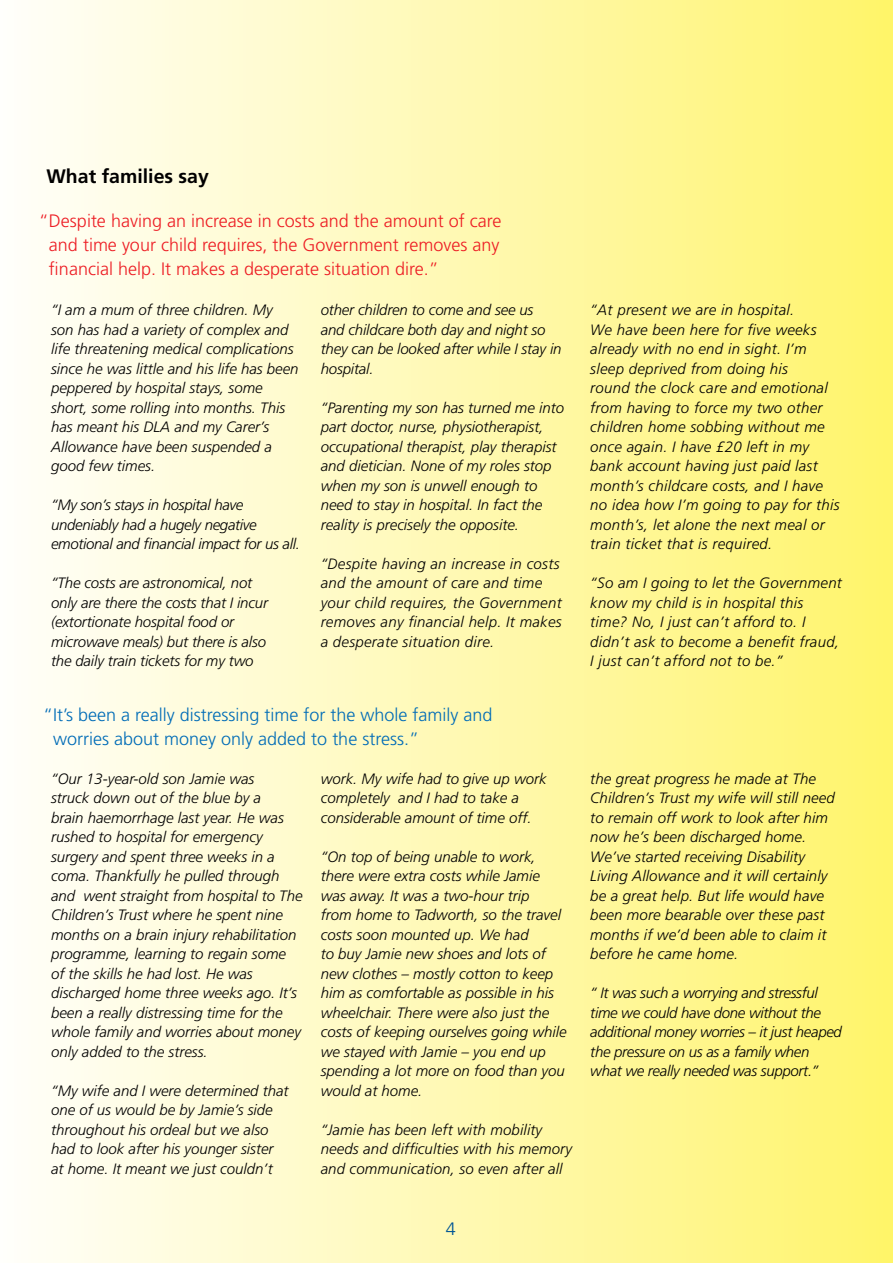
<style>
.page{position:relative;width:893px;height:1263px;background:#fff}
.page>*{position:absolute;margin:0;border:0;box-sizing:border-box;transform-origin:0 0}
.t1{font:700 19.5px "Frutiger";color:#000}
.t2{font:300 18px/24px "Frutiger";color:#ed1d24;text-align:justify}
.t3{font:300 18px/24px "Frutiger";color:#006cb7}
.t4{font:300 18px "Frutiger";color:#005695}
.t5{font:italic 300 15px/19.5px "Frutiger";color:#000}
.t6{font:italic 300 15px/19.5px "Frutiger";letter-spacing:.02em;color:#000}
.t7{font:italic 300 15px/19.5px "Frutiger";letter-spacing:-.02em;color:#000}
</style>
<div class="page">
<div style="left:0;top:0;width:893px;height:1263px;background:linear-gradient(to right,#fffefc,#fff46c)"></div>
<h1 class="t1" style="left:46px;top:165px;width:164px">What families say</h1>
<p class="t2" style="left:49px;top:209px;width:454px;text-indent:-10px">“ Despite having an increase in costs and the amount of care and time your child requires, the Government removes any financial help. It makes a desperate situation dire.”</p>
<p class="t5" style="left:51px;top:300px;width:249px">“I am a mum of three children. My son has had a variety of complex and life threatening medical complications since he was little and his life has been peppered by hospital stays, some short, some rolling into months. This has meant his DLA and my Carer’s<br>Allowance have been suspended a good few times.</p>
<p class="t7" style="left:51px;top:495px;width:250px">“My son’s stays in hospital have undeniably had a hugely negative emotional and financial impact for us all.</p>
<p class="t5" style="left:51px;top:573px;width:219px">“The costs are astronomical, not only are there the costs that I incur (extortionate hospital food or microwave meals) but there is also the daily train tickets for my two</p>
<p class="t5" style="left:321px;top:300px;width:242px">other children to come and see us<br>and childcare both day and night so they can be looked after while I stay in hospital.</p>
<p class="t5" style="left:321px;top:398px;width:245px">“Parenting my son has turned me into part doctor, nurse, physiotherapist, occupational therapist, play therapist and dietician. None of my roles stop when my son is unwell enough to need to stay in hospital. In fact the reality is precisely the opposite.</p>
<p class="t6" style="left:321px;top:554px;width:243px">“Despite having an increase in costs and the amount of care and time your child requires, the Government removes any financial help. It makes a desperate situation dire.</p>
<p class="t3" style="left:53px;top:703px;width:441px;text-indent:-10px">“ It’s been a really distressing time for the whole family and worries about money only added to the stress.”</p>
<p class="t5" style="left:51px;top:769px;width:253px">“Our 13-year-old son Jamie was<br>struck down out of the blue by a<br>brain haemorrhage last year. He was rushed to hospital for emergency surgery and spent three weeks in a coma. Thankfully he pulled through and went straight from hospital to The Children’s Trust where he spent nine months on a brain injury rehabilitation programme, learning to regain some of the skills he had lost. He was discharged home three weeks ago. It’s been a really distressing time for the whole family and worries about money only added to the stress.</p>
<p class="t5" style="left:51px;top:1081px;width:239px">“My wife and I were determined that one of us would be by Jamie’s side throughout his ordeal but we also had to look after his younger sister at home. It meant we just couldn’t</p>
<p class="t5" style="left:321px;top:769px;width:227px">work. My wife had to give up work completely and I had to take a considerable amount of time off.</p>
<p class="t5" style="left:321px;top:847px;width:247px">“On top of being unable to work, there were extra costs while Jamie was away. It was a two-hour trip<br>from home to Tadworth, so the travel costs soon mounted up. We had<br>to buy Jamie new shoes and lots of new clothes – mostly cotton to keep him as comfortable as possible in his wheelchair. There were also just the costs of keeping ourselves going while we stayed with Jamie – you end up spending a lot more on food than you would at home.</p>
<p class="t5" style="left:321px;top:1120px;width:253px">“Jamie has been left with mobility needs and difficulties with his memory and communication, so even after all</p>
<p class="t6" style="left:590px;top:300px;width:251px">“At present we are in hospital.<br>We have been here for five weeks already with no end in sight. I’m sleep deprived from doing his<br>round the clock care and emotional from having to force my two other children home sobbing without me once again. I have £20 left in my bank account having just paid last month’s childcare costs, and I have no idea how I’m going to pay for this month’s, let alone the next meal or train ticket that is required.</p>
<p class="t6" style="left:590px;top:573px;width:253px">“So am I going to let the Government know my child is in hospital this time? No, I just can’t afford to. I didn’t ask to become a benefit fraud, I just can’t afford not to be.”</p>
<p class="t5" style="left:590px;top:769px;width:246px">the great progress he made at The Children’s Trust my wife will still need to remain off work to look after him now he’s been discharged home.<br>We’ve started receiving Disability Living Allowance and it will certainly be a great help. But life would have been more bearable over these past months if we’d been able to claim it before he came home.</p>
<p class="t7" style="left:590px;top:983px;width:253px">“ It was such a worrying and stressful time we could have done without the additional money worries – it just heaped the pressure on us as a family when what we really needed was support.”</p>
<p class="t4" style="left:446px;top:1219px;width:12px">4</p>
</div>
